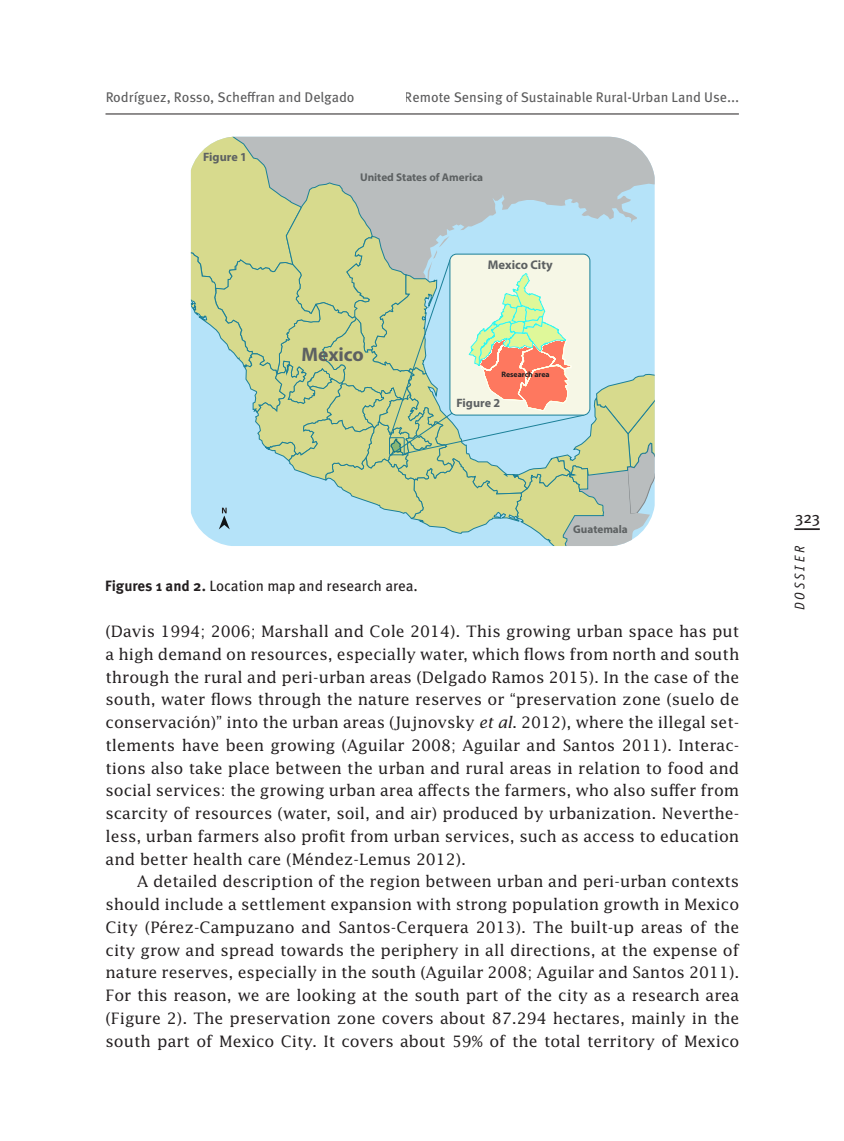
<style>
.page{position:relative;width:844px;height:1141px;background:#fff}
.page>*{position:absolute;margin:0;border:0;box-sizing:border-box;transform-origin:0 0}
.t1{font:700 19.6px "Myriad Pro";color:#5d6162}
.BT_ss{font:15.75px/22.8px "Lucida Std";color:#231f20;text-align:justify}
.BT{font:15.75px/22.8px "Lucida Std";color:#231f20}
.Folio{font:15.75px "Meta Pro";color:#231f20}
.Pie_de_figura{font:14.88px "Meta Pro";color:#231f20}
.t2{font:14px "Meta Pro";color:#3e3e3f}
.t3{font:italic 14px "Officina Sans Std";color:#231f20}
.t4{font:700 12.6px "Myriad Pro";color:#5d6162}
.t5{font:700 12.08px "Myriad Pro";color:#5d6162}
.t6{font:700 11.2px "Myriad Pro";color:#5d6162}
.t7{font:700 7.88px "Myriad Pro";color:#231f20}
.s1{font-weight:700}
.s2{font-style:italic}
</style>
<div class="page">
<hr style="left:794px;top:528px;width:25px;height:2px;background:#231f20">
<hr style="left:105px;top:114px;width:633px;height:1px;background:#231f20">
<svg style="left:191px;top:137px;width:463px;height:409px;background:#c4d4bb"></svg>
<p class="t2" style="left:105px;top:88px;width:250px">Rodríguez, Rosso, Scheffran and Delgado</p>
<p class="t2" style="left:404px;top:88px;width:336px">Remote Sensing of Sustainable Rural-Urban Land Use...</p>
<p class="t5" style="left:203px;top:149px;width:45px">Figure 1</p>
<p class="t6" style="left:360px;top:170px;width:125px">United States of America</p>
<p class="t1" style="left:301px;top:342px;width:64px">Mexico</p>
<p class="t4" style="left:487px;top:256px;width:66px">Mexico City</p>
<p class="t7" style="left:501px;top:369px;width:50px">Research area</p>
<p class="t5" style="left:456px;top:395px;width:45px">Figure 2</p>
<p class="Pie_de_figura" style="left:105px;top:576px;width:314px"><span class="s1">Figures 1 and 2.</span> Location map and research area.</p>
<p class="t6" style="left:573px;top:522px;width:56px">Guatemala</p>
<p class="BT_ss" style="left:105px;top:620px;width:635px">(Davis 1994; 2006; Marshall and Cole 2014). This growing urban space has put a high demand on resources, especially water, which flows from north and south through the rural and peri-urban areas (Delgado Ramos 2015). In the case of the south, water flows through the nature reserves or “preservation zone (suelo de conservación)” into the urban areas (Jujnovsky <span class="s2">et al</span>. 2012), where the illegal set&shy;tlements have been growing (Aguilar 2008; Aguilar and Santos 2011). Interac&shy;tions also take place between the urban and rural areas in relation to food and social services: the growing urban area affects the farmers, who also suffer from scarcity of resources (water, soil, and air) produced by urbanization. Neverthe&shy;less, urban farmers also profit from urban services, such as access to education and better health care (Méndez-Lemus 2012).</p>
<p class="BT" style="left:105px;top:870px;width:635px;text-indent:31px">A detailed description of the region between urban and peri-urban contexts should include a settlement expansion with strong population growth in Mexico City (Pérez-Campuzano and Santos-Cerquera 2013). The built-up areas of the city grow and spread towards the periphery in all directions, at the expense of nature reserves, especially in the south (Aguilar 2008; Aguilar and Santos 2011).<br>For this reason, we are looking at the south part of the city as a research area (Figure 2). The preservation zone covers about 87. 294 hectares, mainly in the south part of Mexico City. It covers about 59% of the total territory of Mexico</p>
<p class="Folio" style="left:794px;top:508px;width:26px">323</p>
<p class="t3" style="left:791px;top:610px;width:66px;rotate:-90deg">DOSSIER</p>
</div>
